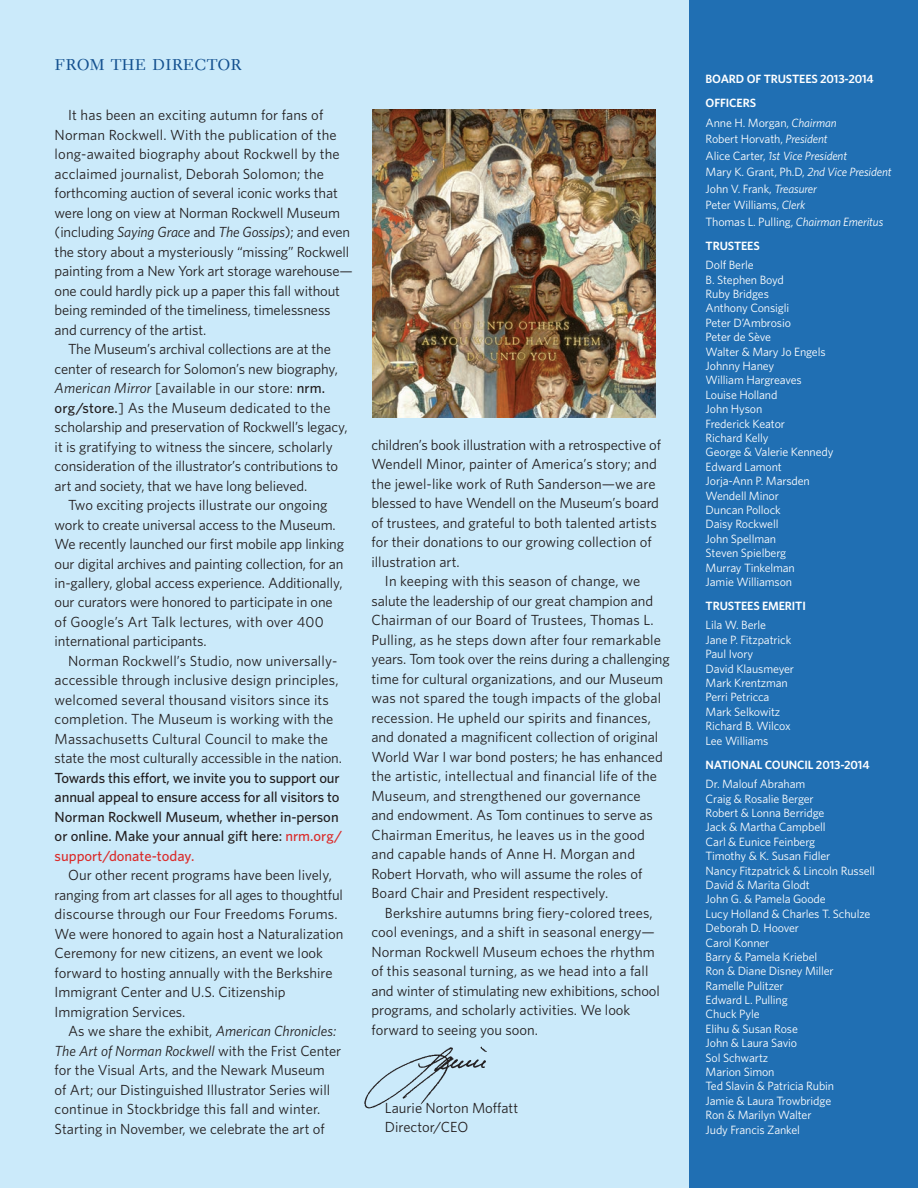
<style>
.page{position:relative;width:918px;height:1188px;background:#fff}
.page>*{position:absolute;margin:0;border:0;box-sizing:border-box;transform-origin:0 0}
.t1{font:22.5px "Electra LH Regular SC";color:#145190}
.t2{font:14.7px/19.5px "Whitney";color:#231f20}
.t3{font:500 14.7px/19.5px "Whitney";letter-spacing:-.01em;color:#231f20}
.t4{font:12px/14.4px "Whitney";letter-spacing:-.01em;color:#fff}
.t5{font:600 12px/24px "Whitney";letter-spacing:-.01em;color:#fff}
.s1{font-style:italic}
.s2{font-weight:500}
.s3{color:#da2c2b}
</style>
<div class="page">
<div style="left:689px;top:0;width:229px;height:1188px;background:#206fb3"></div>
<div style="left:0;top:0;width:688px;height:1188px;background:#cbeafa"></div>
<img style="left:364px;top:1046px;width:123px;height:63px">
<img style="left:373px;top:109px;width:283px;height:309px">
<h1 class="t1" style="left:55px;top:49px;width:189px">from the director</h1>
<p class="t2" style="left:55px;top:105px;width:300px;text-indent:13px">It has been an exciting autumn for fans of Norman Rockwell. With the publication of the long-awaited biography about Rockwell by the acclaimed journalist, Deborah Solomon; the forthcoming auction of several iconic works that were long on view at Norman Rockwell Museum (including <span class="s1">Saying Grace</span> and <span class="s1">The Gossips</span>); and even the story about a mysteriously “missing” Rockwell painting from a New York art storage warehouse— one could hardly pick up a paper this fall without being reminded of the timeliness, timelessness and currency of the artist.</p>
<p class="t2" style="left:55px;top:339px;width:294px;text-indent:13px">The Museum’s archival collections are at the center of research for Solomon’s new biography, <span class="s1">American Mirror</span> [available in our store: <span class="s2">nrm. org/store.</span>] As the Museum dedicated to the scholarship and preservation of Rockwell’s legacy, it is gratifying to witness the sincere, scholarly consideration of the illustrator’s contributions to art and society, that we have long believed.</p>
<p class="t2" style="left:55px;top:495px;width:291px;text-indent:13px">Two exciting projects illustrate our ongoing work to create universal access to the Museum.<br>We recently launched our first mobile app linking our digital archives and painting collection, for an in-gallery, global access experience. Additionally, our curators were honored to participate in one of Google’s Art Talk lectures, with over 400 international participants.</p>
<p class="t2" style="left:55px;top:651px;width:289px;text-indent:13px">Norman Rockwell’s Studio, now universally&shy;accessible through inclusive design principles, welcomed several thousand visitors since its completion. The Museum is working with the Massachusetts Cultural Council to make the state the most culturally accessible in the nation.</p>
<p class="t3" style="left:55px;top:768px;width:289px">Towards this effort, we invite you to support our annual appeal to ensure access for all visitors to Norman Rockwell Museum, whether in-person or online. Make your annual gift here: <span class="s3">nrm.org/ support/donate-today.</span></p>
<p class="t2" style="left:55px;top:865px;width:290px;text-indent:13px">Our other recent programs have been lively, ranging from art classes for all ages to thoughtful discourse through our Four Freedoms Forums.<br>We were honored to again host a Naturalization Ceremony for new citizens, an event we look forward to hosting annually with the Berkshire Immigrant Center and U.S. Citizenship Immigration Services.</p>
<p class="t2" style="left:55px;top:1021px;width:288px;text-indent:13px">As we share the exhibit, <span class="s1">American Chronicles:<br>The Art of Norman Rockwell</span> with the Frist Center for the Visual Arts, and the Newark Museum<br>of Art; our Distinguished Illustrator Series will continue in Stockbridge this fall and winter.<br>Starting in November, we celebrate the art of</p>
<p class="t2" style="left:371px;top:435px;width:291px">children’s book illustration with a retrospective of Wendell Minor, painter of America’s story; and the jewel-like work of Ruth Sanderson—we are blessed to have Wendell on the Museum’s board of trustees, and grateful to both talented artists for their donations to our growing collection of illustration art.</p>
<p class="t2" style="left:371px;top:571px;width:300px;text-indent:13px">In keeping with this season of change, we salute the leadership of our great champion and Chairman of our Board of Trustees, Thomas L.<br>Pulling, as he steps down after four remarkable years. Tom took over the reins during a challenging time for cultural organizations, and our Museum was not spared the tough impacts of the global recession. He upheld our spirits and finances, and donated a magnificent collection of original World War I war bond posters; he has enhanced the artistic, intellectual and financial life of the Museum, and strengthened our governance<br>and endowment. As Tom continues to serve as Chairman Emeritus, he leaves us in the good and capable hands of Anne H. Morgan and Robert Horvath, who will assume the roles of Board Chair and President respectively.</p>
<p class="t2" style="left:371px;top:903px;width:290px;text-indent:13px">Berkshire autumns bring fiery-colored trees, cool evenings, and a shift in seasonal energy— Norman Rockwell Museum echoes the rhythm of this seasonal turning, as we head into a fall and winter of stimulating new exhibitions, school programs, and scholarly activities. We look forward to seeing you soon.</p>
<p class="t2" style="left:385px;top:1098px;width:135px">Laurie Norton Moffatt<br>Director/CEO</p>
<p class="t5" style="left:706px;top:67px;width:170px">BOARD OF TRUSTEES 2013-2014<br>OFFICERS</p>
<p class="t4" style="left:706px;top:114px;width:188px;line-height:16.5px">Anne H. Morgan, <span class="s1">Chairman<br></span>Robert Horvath, <span class="s1">President<br></span>Alice Carter, <span class="s1">1st Vice President<br></span>Mary K. Grant, Ph.D, <span class="s1">2nd Vice President<br></span>John V. Frank, <span class="s1">Treasurer<br></span>Peter Williams, <span class="s1">Clerk<br></span>Thomas L. Pulling, <span class="s1">Chairman Emeritus</span></p>
<p class="t5" style="left:706px;top:233px;width:56px">TRUSTEES</p>
<p class="t4" style="left:706px;top:257px;width:129px">Dolf Berle<br>B. Stephen Boyd<br>Ruby Bridges<br>Anthony Consigli<br>Peter D’Ambrosio<br>Peter de Sève<br>Walter &amp; Mary Jo Engels<br>Johnny Haney<br>William Hargreaves<br>Louise Holland<br>John Hyson<br>Frederick Keator<br>Richard Kelly<br>George &amp; Valerie Kennedy<br>Edward Lamont<br>Jorja-Ann P. Marsden<br>Wendell Minor<br>Duncan Pollock<br>Daisy Rockwell<br>John Spellman<br>Steven Spielberg<br>Murray Tinkelman<br>Jamie Williamson</p>
<p class="t5" style="left:706px;top:593px;width:102px">TRUSTEES EMERITI</p>
<p class="t4" style="left:706px;top:618px;width:90px">Lila W. Berle<br>Jane P. Fitzpatrick<br>Paul Ivory<br>David Klausmeyer<br>Mark Krentzman<br>Perri Petricca<br>Mark Selkowitz<br>Richard B. Wilcox<br>Lee Williams</p>
<p class="t5" style="left:706px;top:752px;width:165px">NATIONAL COUNCIL 2013-2014</p>
<p class="t4" style="left:706px;top:776px;width:171px">Dr. Malouf Abraham<br>Craig &amp; Rosalie Berger<br>Robert &amp; Lonna Berridge<br>Jack &amp; Martha Campbell<br>Carl &amp; Eunice Feinberg<br>Timothy &amp; K. Susan Fidler<br>Nancy Fitzpatrick &amp; Lincoln Russell<br>David &amp; Marita Glodt<br>John G. &amp; Pamela Goode<br>Lucy Holland &amp; Charles T. Schulze<br>Deborah D. Hoover<br>Carol Konner<br>Barry &amp; Pamela Kriebel<br>Ron &amp; Diane Disney Miller<br>Ramelle Pulitzer<br>Edward L. Pulling<br>Chuck Pyle<br>Elihu &amp; Susan Rose<br>John &amp; Laura Savio<br>Sol Schwartz<br>Marion Simon<br>Ted Slavin &amp; Patricia Rubin<br>Jamie &amp; Laura Trowbridge<br>Ron &amp; Marilyn Walter<br>Judy Francis Zankel</p>
</div>
